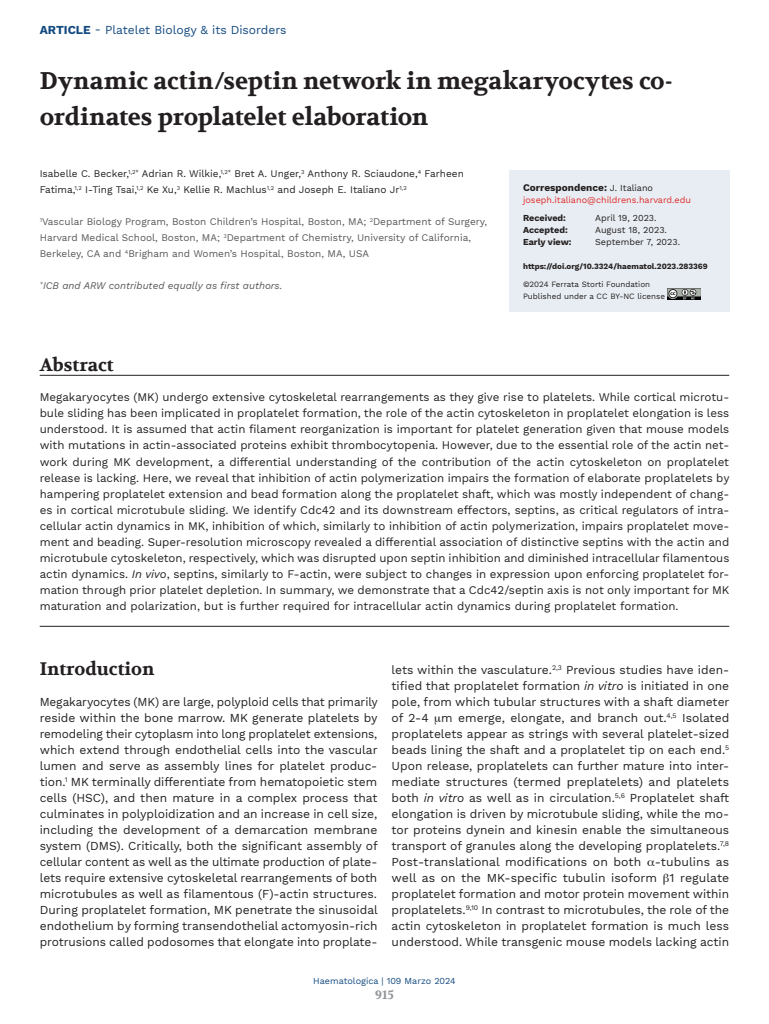
<style>
.page{position:relative;width:769px;height:1024px;background:#fff}
.page>*{position:absolute;margin:0;border:0;box-sizing:border-box;transform-origin:0 0}
.TITOLO_Articolo{font:700 24px/36px "Volkhov";letter-spacing:-.005em;color:#231f20}
.TITOLO_c18{font:700 18px "Volkhov";color:#231f20}
.TITOLO_con_filetto_sotto{font:700 18px "Volkhov";color:#231f20}
.TESTO{font:12px/16px "Work Sans";color:#231f20;text-align:justify}
.t1{font:12px "Work Sans";color:#134a80}
.t2{font:700 12px "Volkhov";color:#939598}
.ABSTRACT_Testo{font:11.5px/16px "Work Sans";color:#231f20;text-align:justify}
.AFFILIAZIONI{font:10px/16px "Work Sans";color:#57585a}
.AUTORI{font:10px/16px "Work Sans";color:#231f20}
.AFFILIAZIONI-2{font:italic 10px "Work Sans";color:#57585a}
.t3{font:700 10px "Work Sans";color:#231f20}
.t4{font:9px "Work Sans";color:#231f20}
.t5{font:9px "Work Sans";color:#e02b2b}
.t6{font:700 9px "Work Sans";color:#231f20}
.t7{font:9px "Work Sans";color:#134a80}
.t8{font:8px "Work Sans";color:#231f20}
.SCHEDA_Sito{font:700 8px "Work Sans";color:#231f20}
.s1{font-weight:700}
.s2{font-weight:400;font-size:9px}
.s3{font-style:italic}
</style>
<div class="page">
<hr style="left:40px;top:375px;width:689px;height:1px;background:#231f20">
<hr style="left:40px;top:626px;width:689px;height:1px;background:#231f20">
<div style="left:508px;top:170px;width:221px;height:141px;background:#e7edf2"></div>
<img style="left:667px;top:288px;width:33px;height:11px">
<p class="t1" style="left:40px;top:23px;width:248px"><span class="s1">ARTICLE</span> - Platelet Biology &amp; its Disorders</p>
<p class="TITOLO_Articolo" style="left:40px;top:63px;width:634px">Dynamic actin/septin network in megakaryocytes co&shy;ordinates proplatelet elaboration</p>
<p class="AUTORI" style="left:40px;top:166px;width:425px">Isabelle C. Becker,<sup>1,2*</sup> Adrian R. Wilkie,<sup>1,2*</sup> Bret A. Unger,<sup>3</sup> Anthony R. Sciaudone,<sup>4</sup> Farheen<br>Fatima,<sup>1,2</sup> I-Ting Tsai,<sup>1,2</sup> Ke Xu,<sup>3</sup> Kellie R. Machlus<sup>1,2</sup> and Joseph E. Italiano Jr<sup>1,2</sup></p>
<p class="AFFILIAZIONI" style="left:40px;top:214px;width:449px"><sup>1</sup>Vascular Biology Program, Boston Children’s Hospital, Boston, MA; <sup>2</sup>Department of Surgery,<br>Harvard Medical School, Boston, MA; <sup>3</sup>Department of Chemistry, University of California,<br>Berkeley, CA and <sup>4</sup>Brigham and Women’s Hospital, Boston, MA, USA</p>
<p class="AFFILIAZIONI-2" style="left:40px;top:278px;width:244px"><sup>*</sup>ICB and ARW contributed equally as first authors.</p>
<p class="t3" style="left:523px;top:182px;width:131px">Correspondence: <span class="s2">J. Italiano</span></p>
<p class="t5" style="left:523px;top:195px;width:169px">joseph.italiano@childrens.harvard.edu</p>
<p class="t6" style="left:523px;top:213px;width:44px">Received:</p>
<p class="t4" style="left:595px;top:213px;width:63px">April 19, 2023.</p>
<p class="t6" style="left:523px;top:225px;width:46px">Accepted:</p>
<p class="t4" style="left:595px;top:225px;width:73px">August 18, 2023.</p>
<p class="t6" style="left:523px;top:237px;width:50px">Early view:</p>
<p class="t4" style="left:595px;top:237px;width:86px">September 7, 2023.</p>
<p class="SCHEDA_Sito" style="left:523px;top:262px;width:186px">https://doi.org/10.3324/haematol.2023.283369</p>
<p class="t8" style="left:523px;top:280px;width:129px">©2024 Ferrata Storti Foundation</p>
<p class="t8" style="left:523px;top:292px;width:143px">Published under a CC BY-NC license</p>
<p class="TITOLO_con_filetto_sotto" style="left:40px;top:354px;width:75px">Abstract</p>
<p class="ABSTRACT_Testo" style="left:40px;top:390px;width:691px">Megakaryocytes (MK) undergo extensive cytoskeletal rearrangements as they give rise to platelets. While cortical microtu&shy;bule sliding has been implicated in proplatelet formation, the role of the actin cytoskeleton in proplatelet elongation is less understood. It is assumed that actin filament reorganization is important for platelet generation given that mouse models with mutations in actin-associated proteins exhibit thrombocytopenia. However, due to the essential role of the actin net&shy;work during MK development, a differential understanding of the contribution of the actin cytoskeleton on proplatelet release is lacking. Here, we reveal that inhibition of actin polymerization impairs the formation of elaborate proplatelets by hampering proplatelet extension and bead formation along the proplatelet shaft, which was mostly independent of chang&shy;es in cortical microtubule sliding. We identify Cdc42 and its downstream effectors, septins, as critical regulators of intra&shy;cellular actin dynamics in MK, inhibition of which, similarly to inhibition of actin polymerization, impairs proplatelet move&shy;ment and beading. Super-resolution microscopy revealed a differential association of distinctive septins with the actin and microtubule cytoskeleton, respectively, which was disrupted upon septin inhibition and diminished intracellular filamentous actin dynamics. <span class="s3">In vivo</span>, septins, similarly to F-actin, were subject to changes in expression upon enforcing proplatelet for&shy;mation through prior platelet depletion. In summary, we demonstrate that a Cdc42/septin axis is not only important for MK maturation and polarization, but is further required for intracellular actin dynamics during proplatelet formation.</p>
<p class="TITOLO_c18" style="left:40px;top:658px;width:116px">Introduction</p>
<p class="TESTO" style="left:40px;top:694px;width:339px">Megakaryocytes (MK) are large, polyploid cells that primarily reside within the bone marrow. MK generate platelets by remodeling their cytoplasm into long proplatelet extensions, which extend through endothelial cells into the vascular lumen and serve as assembly lines for platelet produc&shy;tion.<sup>1</sup> MK terminally differentiate from hematopoietic stem cells (HSC), and then mature in a complex process that culminates in polyploidization and an increase in cell size, including the development of a demarcation membrane system (DMS). Critically, both the significant assembly of cellular content as well as the ultimate production of plate&shy;lets require extensive cytoskeletal rearrangements of both microtubules as well as filamentous (F)-actin structures.</p>
<p class="TESTO" style="left:40px;top:902px;width:339px">During proplatelet formation, MK penetrate the sinusoidal endothelium by forming transendothelial actomyosin-rich protrusions called podosomes that elongate into proplate-</p>
<p class="TESTO" style="left:391px;top:662px;width:339px">lets within the vasculature.<sup>2,3</sup> Previous studies have iden&shy;tified that proplatelet formation <span class="s3">in vitro</span> is initiated in one pole, from which tubular structures with a shaft diameter of 2-4 m emerge, elongate, and branch out.<sup>4,5</sup> Isolated proplatelets appear as strings with several platelet-sized beads lining the shaft and a proplatelet tip on each end.<sup>5<br></sup>Upon release, proplatelets can further mature into inter&shy;mediate structures (termed preplatelets) and platelets both <span class="s3">in vitro</span> as well as in circulation.<sup>5,6</sup> Proplatelet shaft elongation is driven by microtubule sliding, while the mo&shy;tor proteins dynein and kinesin enable the simultaneous transport of granules along the developing proplatelets.<sup>7,8<br></sup>Post-translational modifications on both -tubulins as well as on the MK-specific tubulin isoform 1 regulate proplatelet formation and motor protein movement within proplatelets.<sup>9,10</sup> In contrast to microtubules, the role of the actin cytoskeleton in proplatelet formation is much less understood. While transgenic mouse models lacking actin</p>
<p class="t7" style="left:313px;top:975px;width:144px">Haematologica | 109 Marzo 2024</p>
<p class="t2" style="left:375px;top:987px;width:20px">915</p>
</div>
